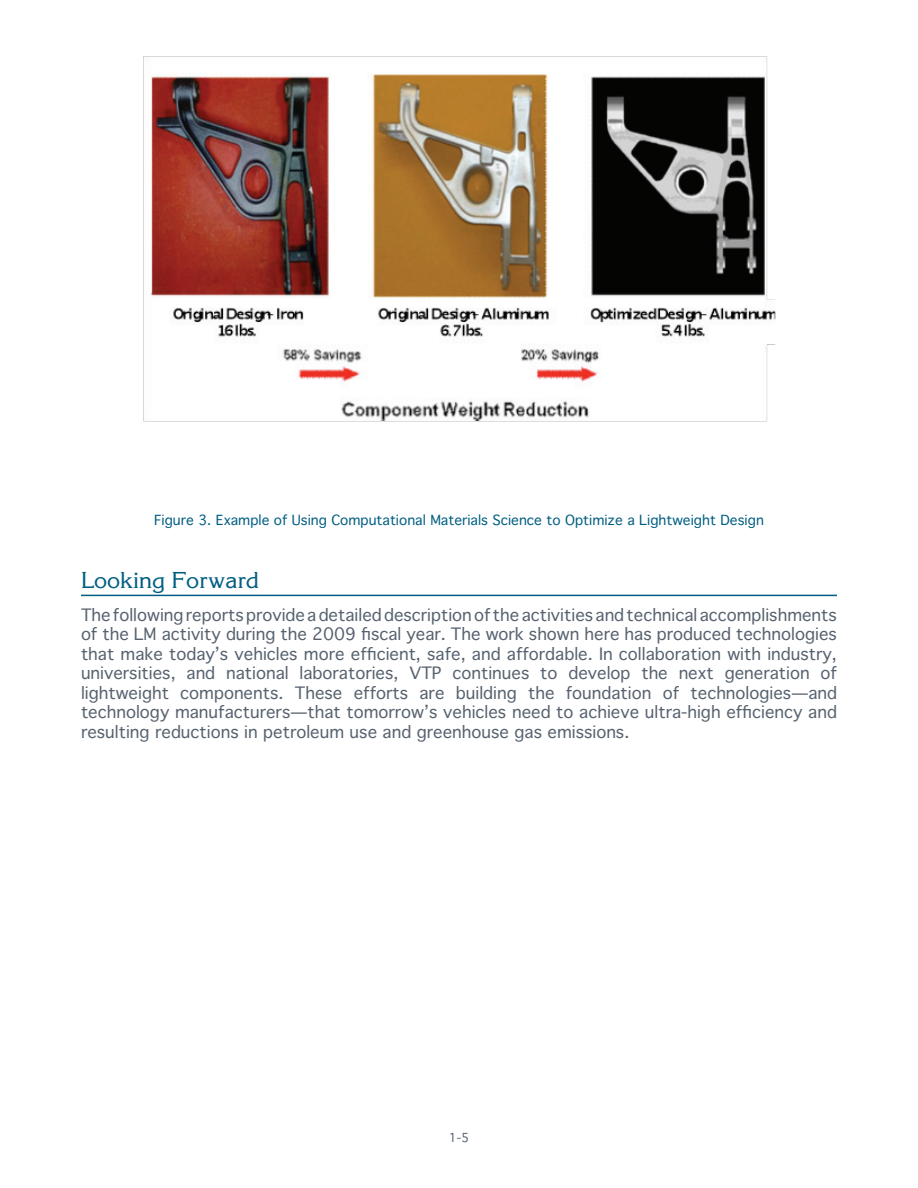
<style>
.page{position:relative;width:918px;height:1188px;background:#fff}
.page>*{position:absolute;margin:0;border:0;box-sizing:border-box;transform-origin:0 0}
.t1{font:22.5px "Korinna";color:#005e82}
.t2{font:16.5px/19.5px "Thonburi";color:#57626f;text-align:justify}
.t3{font:13.5px "Thonburi";color:#005e82}
.t4{font:12px "Thonburi";color:#57626f}
</style>
<div class="page">
<hr style="left:81px;top:595px;width:756px;height:1px;background:#005e82">
<img style="left:143px;top:56px;width:633px;height:366px">
<p class="t3" style="left:154px;top:509px;width:611px">Figure 3. Example of Using Computational Materials Science to Optimize a Lightweight Design</p>
<h3 class="t1" style="left:81px;top:566px;width:179px">Looking Forward</h3>
<p class="t2" style="left:81px;top:605px;width:758px">The following reports provide a detailed description of the activities and technical accomplishments of the LM activity during the 2009 fiscal year. The work shown here has produced technologies that make today’s vehicles more efficient, safe, and affordable. In collaboration with industry, universities, and national laboratories, VTP continues to develop the next generation of lightweight components. These efforts are building the foundation of technologies—and technology manufacturers—that tomorrow’s vehicles need to achieve ultra-high efficiency and resulting reductions in petroleum use and greenhouse gas emissions.</p>
<p class="t4" style="left:449px;top:1127px;width:22px">1-5</p>
</div>
